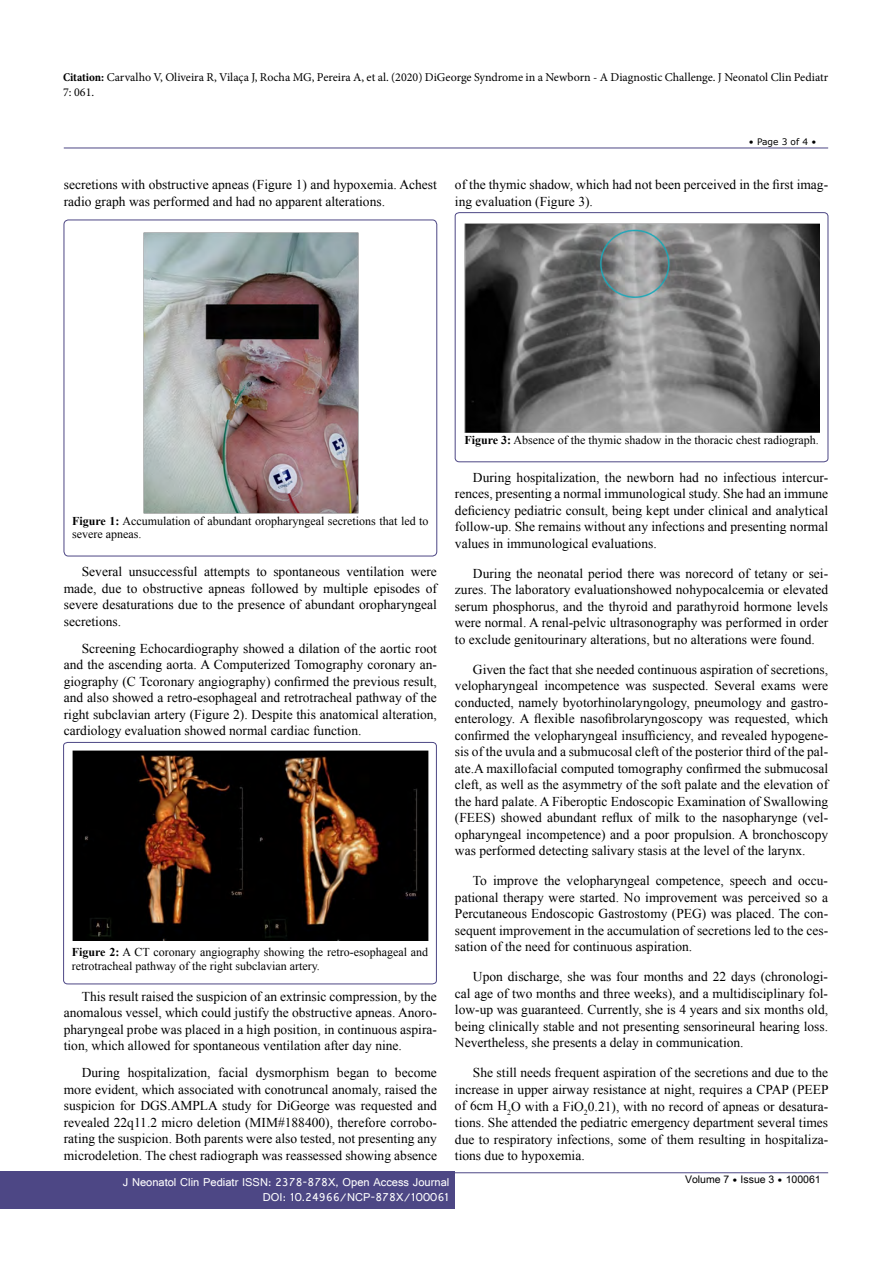
<style>
.page{position:relative;width:893px;height:1263px;background:#fff}
.page>*{position:absolute;margin:0;border:0;box-sizing:border-box;transform-origin:0 0}
.t1{font:13.5px/16.5px "Times New Roman";color:#000;text-align:justify}
.t2{font:12px/13.5px "Times New Roman";color:#000}
.t3{font:12px/15px "Minion Pro";color:#000}
.t4{font:12px/14.2px "Gautami";color:#fff;text-align:right}
.t5{font:10.5px "Arial Unicode MS";color:#000}
.t6{font:9px "MS Reference Sans Serif";color:#000}
.s1{font-weight:700;font-stretch:condensed}
.s2{font-weight:700}
.s3{font-family:"MS Reference Sans Serif";font-size:9px}
</style>
<div class="page">
<hr style="left:64px;top:148px;width:764px;height:1px;background:#4d4785">
<hr style="left:64px;top:1172px;width:764px;height:1px;background:#4d4785">
<div style="left:0;top:1171px;width:455px;height:38px;background:#4d4785"></div>
<div style="left:64px;top:220px;width:373px;height:336px;border:1px solid #4d4785;border-radius:5px"></div>
<svg style="left:455px;top:212px;width:373px;height:250px"></svg>
<svg style="left:63px;top:742px;width:374px;height:242px"></svg>
<img style="left:144px;top:233px;width:214px;height:280px">
<img style="left:73px;top:751px;width:355px;height:190px">
<img style="left:464px;top:224px;width:356px;height:209px">
<p class="t3" style="left:63px;top:69px;width:767px"><span class="s1">Citation:</span> Carvalho V, Oliveira R, Vilaça J, Rocha MG, Pereira A, et al. (2020) DiGeorge Syndrome in a Newborn - A Diagnostic Challenge. J Neonatol Clin Pediatr<br>7: 061.</p>
<p class="t1" style="left:64px;top:176px;width:375px">secretions with obstructive apneas (Figure 1) and hypoxemia. Achest radio graph was performed and had no apparent alterations.</p>
<p class="t6" style="left:749px;top:136px;width:69px">• Page 3 of 4 •</p>
<p class="t1" style="left:455px;top:176px;width:375px">of the thymic shadow, which had not been perceived in the first imag&shy;ing evaluation (Figure 3).</p>
<p class="t2" style="left:72px;top:514px;width:358px"><span class="s2">Figure 1:</span> Accumulation of abundant oropharyngeal secretions that led to severe apneas.</p>
<p class="t1" style="left:64px;top:563px;width:375px;text-indent:18px">Several unsuccessful attempts to spontaneous ventilation were made, due to obstructive apneas followed by multiple episodes of severe desaturations due to the presence of abundant oropharyngeal secretions.</p>
<p class="t1" style="left:64px;top:640px;width:375px;text-indent:18px">Screening Echocardiography showed a dilation of the aortic root and the ascending aorta. A Computerized Tomography coronary an&shy;giography (C Tcoronary angiography) confirmed the previous result, and also showed a retro-esophageal and retrotracheal pathway of the right subclavian artery (Figure 2). Despite this anatomical alteration, cardiology evaluation showed normal cardiac function.</p>
<p class="t2" style="left:72px;top:945px;width:358px"><span class="s2">Figure 2:</span> A CT coronary angiography showing the retro-esophageal and retrotracheal pathway of the right subclavian artery.</p>
<p class="t1" style="left:64px;top:988px;width:375px;text-indent:18px">This result raised the suspicion of an extrinsic compression, by the anomalous vessel, which could justify the obstructive apneas. Anoro&shy;pharyngeal probe was placed in a high position, in continuous aspira&shy;tion, which allowed for spontaneous ventilation after day nine.</p>
<p class="t1" style="left:64px;top:1064px;width:375px;text-indent:18px">During hospitalization, facial dysmorphism began to become more evident, which associated with conotruncal anomaly, raised the suspicion for DGS.AMPLA study for DiGeorge was requested and revealed 22q11.2 micro deletion (MIM#188400), therefore corrobo&shy;rating the suspicion. Both parents were also tested, not presenting any microdeletion. The chest radiograph was reassessed showing absence</p>
<p class="t2" style="left:464px;top:433px;width:356px"><span class="s2">Figure 3:</span> Absence of the thymic shadow in the thoracic chest radiograph.</p>
<p class="t1" style="left:455px;top:469px;width:375px;text-indent:18px">During hospitalization, the newborn had no infectious intercur&shy;rences, presenting a normal immunological study. She had an immune deficiency pediatric consult, being kept under clinical and analytical follow-up. She remains without any infections and presenting normal values in immunological evaluations.</p>
<p class="t1" style="left:455px;top:565px;width:375px;text-indent:18px">During the neonatal period there was norecord of tetany or sei&shy;zures. The laboratory evaluationshowed nohypocalcemia or elevated serum phosphorus, and the thyroid and parathyroid hormone levels were normal. A renal-pelvic ultrasonography was performed in order to exclude genitourinary alterations, but no alterations were found.</p>
<p class="t1" style="left:455px;top:661px;width:375px;text-indent:18px">Given the fact that she needed continuous aspiration of secretions, velopharyngeal incompetence was suspected. Several exams were conducted, namely byotorhinolaryngology, pneumology and gastro&shy;enterology. A flexible nasofibrolaryngoscopy was requested, which confirmed the velopharyngeal insufficiency, and revealed hypogene&shy;sis of the uvula and a submucosal cleft of the posterior third of the pal&shy;ate.A maxillofacial computed tomography confirmed the submucosal cleft, as well as the asymmetry of the soft palate and the elevation of the hard palate. A Fiberoptic Endoscopic Examination of Swallowing (FEES) showed abundant reflux of milk to the nasopharynge (vel&shy;opharyngeal incompetence) and a poor propulsion. A bronchoscopy was performed detecting salivary stasis at the level of the larynx.</p>
<p class="t1" style="left:455px;top:872px;width:375px;text-indent:18px">To improve the velopharyngeal competence, speech and occu&shy;pational therapy were started. No improvement was perceived so a Percutaneous Endoscopic Gastrostomy (PEG) was placed. The con&shy;sequent improvement in the accumulation of secretions led to the ces&shy;sation of the need for continuous aspiration.</p>
<p class="t1" style="left:455px;top:968px;width:375px;text-indent:18px">Upon discharge, she was four months and 22 days (chronologi&shy;cal age of two months and three weeks), and a multidisciplinary fol&shy;low-up was guaranteed. Currently, she is 4 years and six months old, being clinically stable and not presenting sensorineural hearing loss.<br>Nevertheless, she presents a delay in communication.</p>
<p class="t1" style="left:455px;top:1064px;width:375px;text-indent:18px">She still needs frequent aspiration of the secretions and due to the increase in upper airway resistance at night, requires a CPAP (PEEP of 6cm H<sub>2</sub>O with a FiO<sub>2</sub>0.21), with no record of apneas or desatura&shy;tions. She attended the pediatric emergency department several times due to respiratory infections, some of them resulting in hospitaliza&shy;tions due to hypoxemia.</p>
<p class="t4" style="left:123px;top:1175px;width:328px">J Neonatol Clin Pediatr ISSN: 2378-878X, Open Access Journal<br>DOI: 10.24966/NCP-878X/100061</p>
<p class="t5" style="left:685px;top:1172px;width:137px">Volume 7 <span class="s3">•</span> Issue 3 <span class="s3">•</span> 100061</p>
</div>
